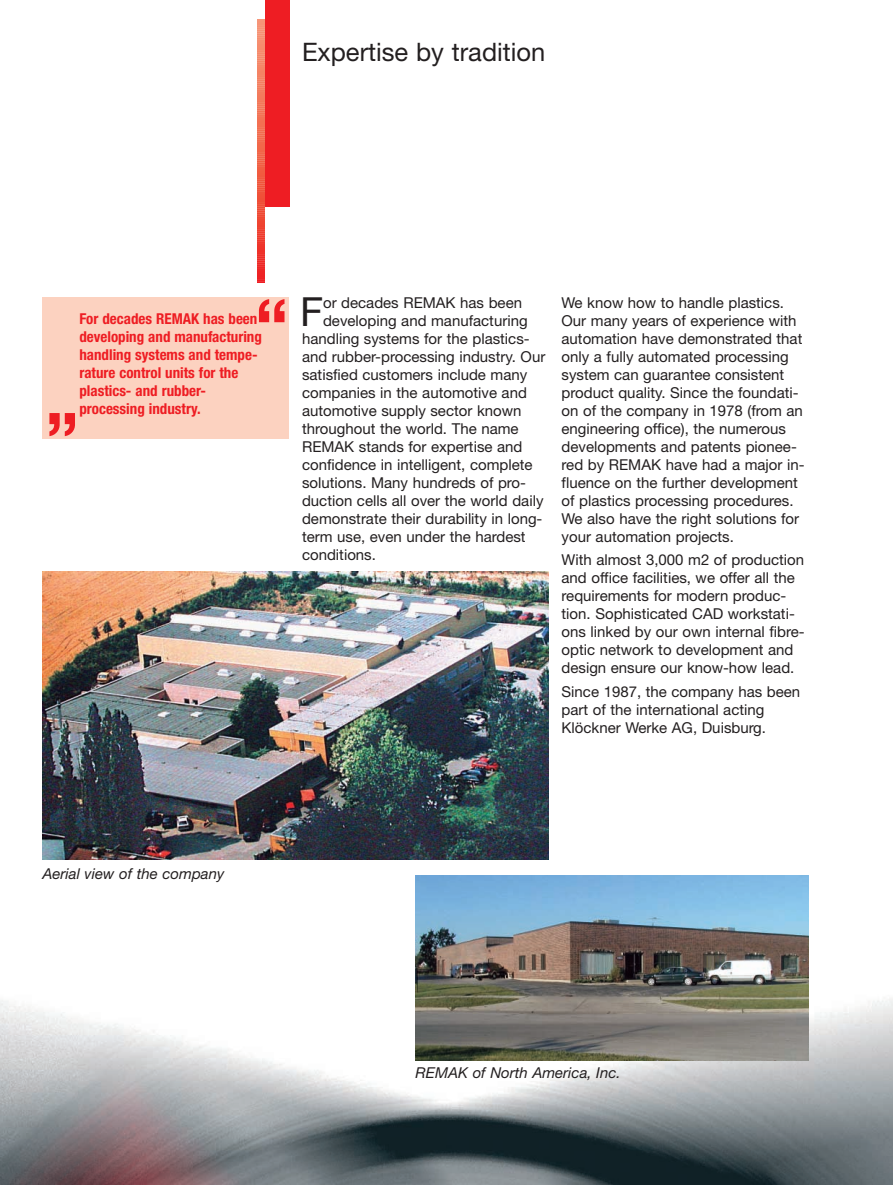
<style>
.page{position:relative;width:893px;height:1185px;background:#fff}
.page>*{position:absolute;margin:0;border:0;box-sizing:border-box;transform-origin:0 0}
.t1{font:700 72px "Helvetica Neue";color:#ee1d23}
.t2{font:40.2px "Helvetica Neue";color:#231f20}
.t3{font:25.5px "Helvetica Neue";color:#231f20}
.t4{font:15px/18px "Helvetica Neue";color:#231f20}
.t5{font:700 condensed 15px/18px "Helvetica Neue";color:#ee1d23}
.t6{font:italic 15px "Helvetica Neue";color:#231f20}
</style>
<div class="page">
<div style="left:43px;top:298px;width:246px;height:141px;background:#fcd2c0"></div>
<svg style="left:257px;top:20px;width:8px;height:263px;background:#f1664f"></svg>
<div style="left:265px;top:0;width:24px;height:206px;background:#ee1d23"></div>
<img style="left:0;top:995px;width:892px;height:190px">
<img style="left:43px;top:572px;width:506px;height:287px">
<img style="left:415px;top:876px;width:393px;height:184px">
<h3 class="t3" style="left:302px;top:43px;width:245px">Expertise by tradition</h3>
<h1 class="t1" style="left:255px;top:299px;width:35px">“</h1>
<p class="t5" style="left:79px;top:311px;width:184px">For decades REMAK has been developing and manufacturing handling systems and tempe&shy;rature control units for the plastics- and rubber&shy;processing industry.</p>
<h1 class="t1" style="left:46px;top:373px;width:35px">„</h1>
<h2 class="t2" style="left:300px;top:298px;width:25px">F</h2>
<p class="t4" style="left:323px;top:295px;width:200px">or decades REMAK has been</p>
<p class="t4" style="left:323px;top:313px;width:206px">developing and manufacturing</p>
<p class="t4" style="left:302px;top:331px;width:229px">handling systems for the plastics-</p>
<p class="t4" style="left:302px;top:349px;width:245px">and rubber-processing industry. Our</p>
<p class="t4" style="left:302px;top:367px;width:227px">satisfied customers include many</p>
<p class="t4" style="left:302px;top:385px;width:226px">companies in the automotive and</p>
<p class="t4" style="left:302px;top:403px;width:221px">automotive supply sector known</p>
<p class="t4" style="left:302px;top:421px;width:218px">throughout the world. The name</p>
<p class="t4" style="left:302px;top:439px;width:222px">REMAK stands for expertise and</p>
<p class="t4" style="left:302px;top:457px;width:232px">confidence in intelligent, complete</p>
<p class="t4" style="left:302px;top:475px;width:225px">solutions. Many hundreds of pro-</p>
<p class="t4" style="left:302px;top:493px;width:243px">duction cells all over the world daily</p>
<p class="t4" style="left:302px;top:511px;width:242px">demonstrate their durability in long-</p>
<p class="t4" style="left:302px;top:529px;width:225px">term use, even under the hardest</p>
<p class="t4" style="left:302px;top:547px;width:75px">conditions.</p>
<p class="t4" style="left:561px;top:295px;width:244px">We know how to handle plastics.<br>Our many years of experience with automation have demonstrated that only a fully automated processing system can guarantee consistent product quality. Since the foundati&shy;on of the company in 1978 (from an engineering office), the numerous developments and patents pionee&shy;red by REMAK have had a major in&shy;fluence on the further development of plastics processing procedures.<br>We also have the right solutions for your automation projects.</p>
<p class="t4" style="left:561px;top:553px;width:245px">With almost 3,000 m2 of production and office facilities, we offer all the requirements for modern produc&shy;tion. Sophisticated CAD workstati&shy;ons linked by our own internal fibre&shy;optic network to development and design ensure our know-how lead.</p>
<p class="t4" style="left:561px;top:684px;width:240px">Since 1987, the company has been part of the international acting<br>Klöckner Werke AG, Duisburg.</p>
<p class="t6" style="left:43px;top:868px;width:183px">Aerial view of the company</p>
<p class="t6" style="left:415px;top:1067px;width:206px">REMAK of North America, Inc.</p>
</div>
